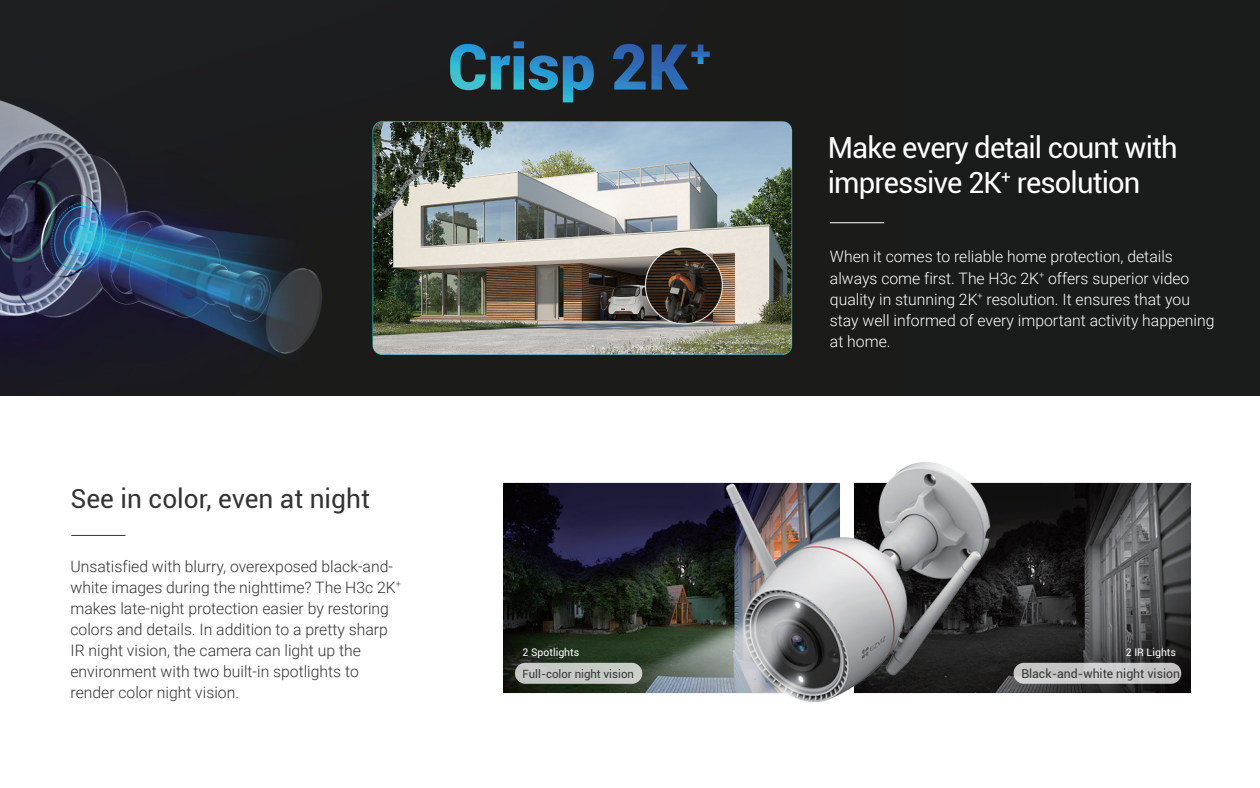
<style>
.page{position:relative;width:1260px;height:788px;background:#fff}
.page>*{position:absolute;margin:0;border:0;box-sizing:border-box;transform-origin:0 0}
.t1{font:29.14px/35px "Roboto";letter-spacing:-.03em;color:#fff}
.t2{font:26.25px "Roboto";color:#333334}
.t3{font:300 15.75px/21px "Roboto";color:#333334}
.t4{font:300 15.75px/21px "Roboto";color:#fff}
.t5{font:12.25px "Roboto";color:#333334}
.t6{font:11.38px "Roboto";color:#333334}
.t7{font:10.5px "Roboto";color:#fff}
</style>
<div class="page">
<div style="left:0;top:0;width:1260px;height:395px;background:#1a1b1b"></div>
<img style="left:0;top:43px;width:885px;height:321px">
<img style="left:504px;top:463px;width:686px;height:239px">
<hr style="left:830px;top:222px;width:54px;height:1px;background:#fff">
<hr style="left:71px;top:535px;width:54px;height:1px;background:#333334">
<div style="left:515px;top:662px;width:127px;height:21px;background:#c6cac5;border-radius:10px"></div>
<div style="left:1014px;top:662px;width:167px;height:21px;background:linear-gradient(to right,#c9c9c9,#c6c6c6);border-radius:10px"></div>
<svg style="left:450px;top:41px;width:144px;height:61px"></svg>
<svg style="left:613px;top:44px;width:97px;height:46px"></svg>
<h2 class="t2" style="left:71px;top:480px;width:301px">See in color, even at night</h2>
<p class="t3" style="left:71px;top:555px;width:332px">Unsatisfied with blurry, overexposed black-and&shy;white images during the nighttime? The H3c 2K<sup>+ </sup>makes late-night protection easier by restoring colors and details. In addition to a pretty sharp IR night vision, the camera can light up the environment with two built-in spotlights to render color night vision.</p>
<h1 class="t1" style="left:828px;top:129px;width:352px">Make every detail count with impressive 2K<sup>+</sup> resolution</h1>
<p class="t4" style="left:830px;top:246px;width:386px">When it comes to reliable home protection, details always come first. The H3c 2K<sup>+</sup> offers superior video quality in stunning 2K<sup>+</sup> resolution. It ensures that you stay well informed of every important activity happening at home.</p>
<p class="t7" style="left:523px;top:644px;width:58px">2 Spotlights</p>
<p class="t7" style="left:1126px;top:644px;width:52px">2 IR Lights</p>
<p class="t6" style="left:523px;top:665px;width:113px">Full-color night vision</p>
<p class="t5" style="left:1021px;top:664px;width:160px">Black-and-white night vision</p>
</div>
